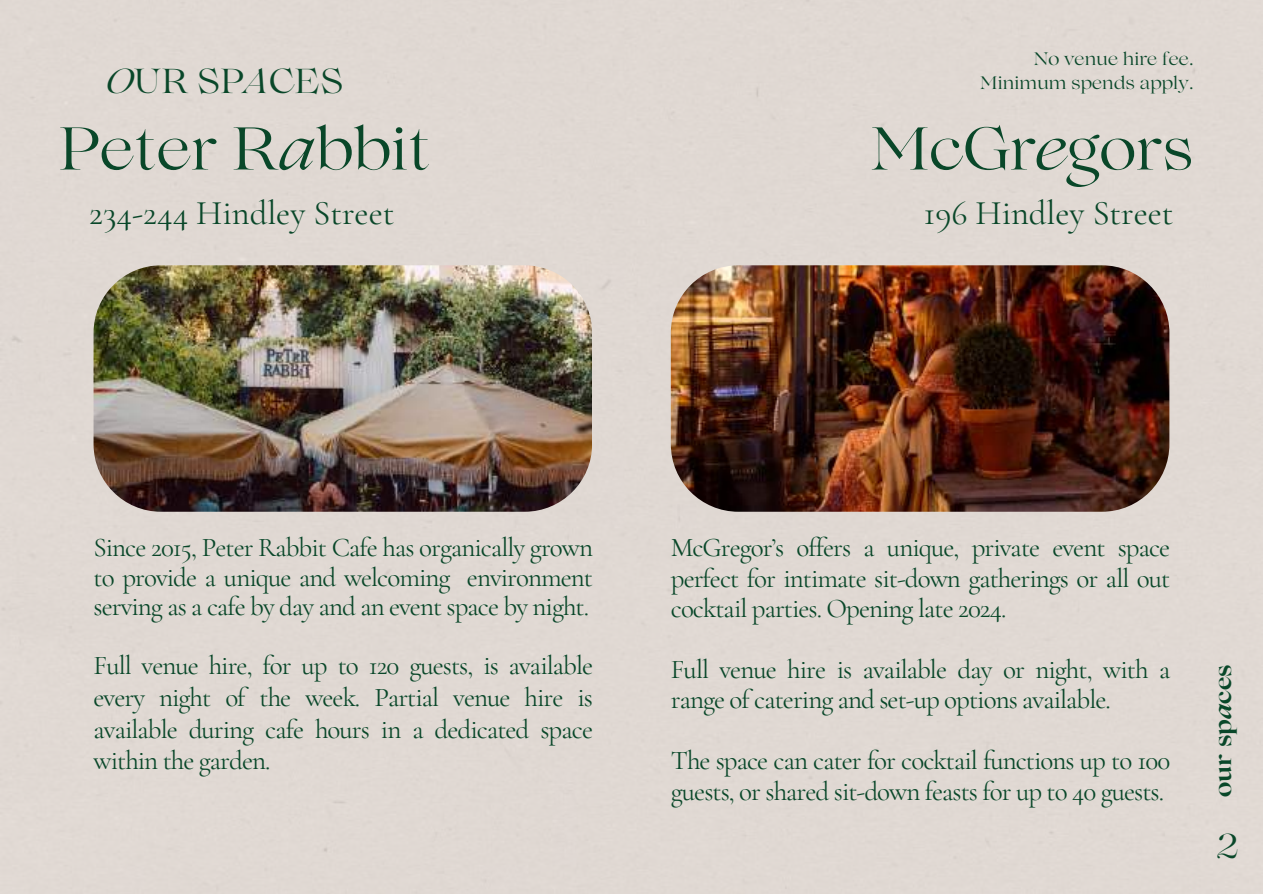
<style>
.page{position:relative;width:1263px;height:894px;background:#fff}
.page>*{position:absolute;margin:0;border:0;box-sizing:border-box;transform-origin:0 0}
.t1{font:60px "Lovelace";color:#094729}
.t2{font:34.5px "Cormorant Garamond";color:#094729}
.t3{font:34.5px "Lovelace";color:#094729}
.t4{font:27px/30.3px "Cormorant Garamond";letter-spacing:-.035em;color:#094729;text-align:justify}
.t5{font:700 23.25px "Lovelace";color:#094729}
.t6{font:18px/24.8px "Lovelace";color:#094729;text-align:right}
.s1{font-style:italic}
</style>
<div class="page">
<div style="left:0;top:0;width:1263px;height:893px;background:#e0d8d3"></div>
<img style="left:94px;top:265px;width:498px;height:246px">
<img style="left:671px;top:265px;width:498px;height:246px;border-radius:68px">
<p class="t3" style="left:106px;top:68px;width:239px"><span class="s1">O</span>UR SP<span class="s1">A</span>CES</p>
<h1 class="t1" style="left:58px;top:125px;width:374px">Peter R<span class="s1">a</span>bbit</h1>
<p class="t2" style="left:89px;top:192px;width:307px">234-244 Hindley Street</p>
<p class="t6" style="left:980px;top:48px;width:215px">No venue hire fee.<br>Minimum spends apply.</p>
<h1 class="t1" style="left:870px;top:125px;width:325px">McGr<span class="s1">e</span>gors</h1>
<p class="t2" style="left:924px;top:192px;width:251px">196 Hindley Street</p>
<p class="t4" style="left:94px;top:533px;width:501px;line-height:29.2px">Since 2015, Peter Rabbit Cafe has organically grown to provide a unique and welcoming environment serving as a cafe by day and an event space by night.</p>
<p class="t4" style="left:94px;top:650px;width:501px;line-height:31.5px">Full venue hire, for up to 120 guests, is available every night of the week. Partial venue hire is available during cafe hours in a dedicated space within the garden.</p>
<p class="t4" style="left:671px;top:532px;width:501px">McGregor’s offers a unique, private event space perfect for intimate sit-down gatherings or all out cocktail parties. Opening late 2024.</p>
<p class="t4" style="left:671px;top:654px;width:501px">Full venue hire is available day or night, with a range of catering and set-up options available.</p>
<p class="t4" style="left:671px;top:745px;width:501px">The space can cater for cocktail functions up to 100 guests, or shared sit-down feasts for up to 40 guests.</p>
<p class="t5" style="left:1215px;top:796px;width:134px;rotate:-90deg">our sp<span class="s1">a</span>ces</p>
<p class="t3" style="left:1216px;top:832px;width:24px">2</p>
</div>
